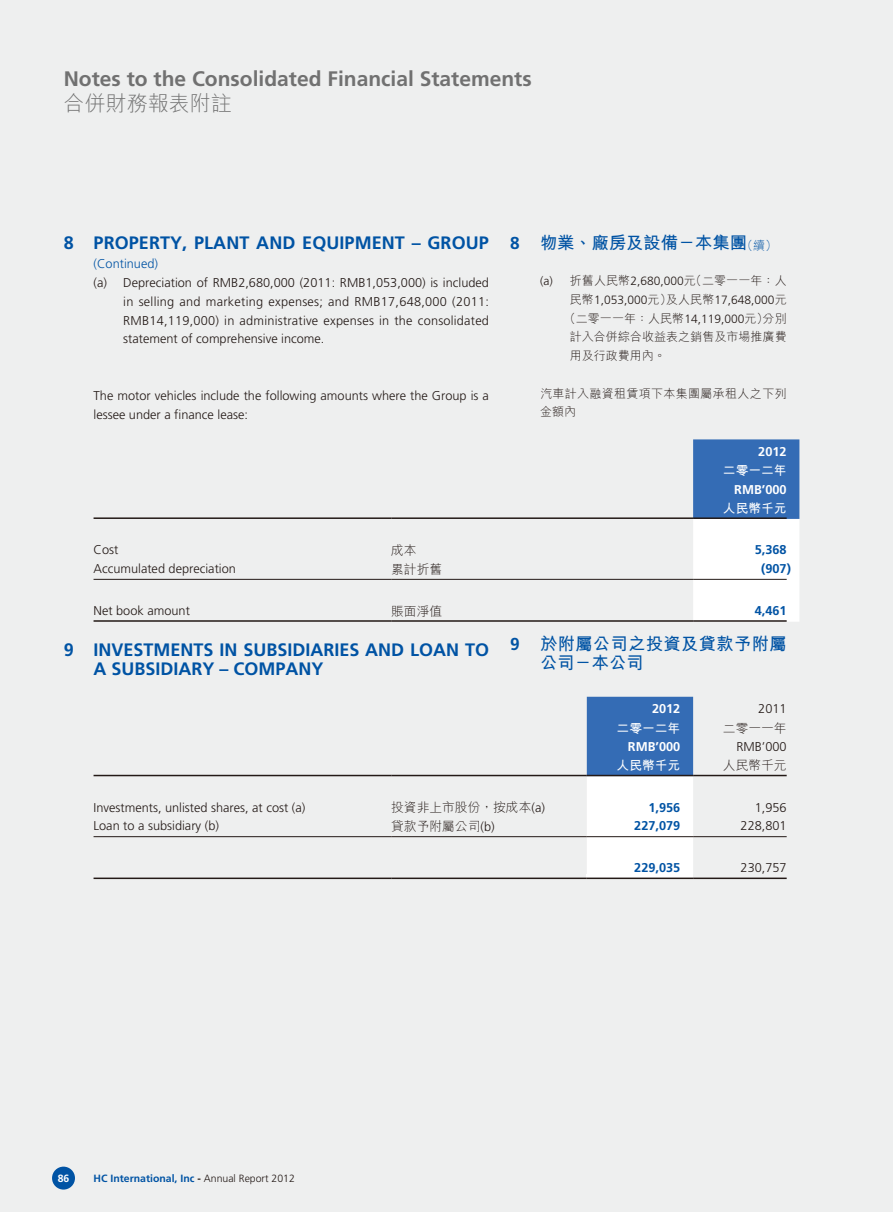
<style>
.page{position:relative;width:893px;height:1212px;background:#eeefef}
.page>*{position:absolute;margin:0;border:0;box-sizing:border-box;transform-origin:0 0}
.t1{font:700 21px "Frutiger LT Std";color:#717171}
.t2{font:21px "M Hei HK Light E Ten B5 H";color:#717171}
.t3{font:700 18px/18.8px "Frutiger LT Std";color:#0053a4}
.t4{font:17.25px/18.8px "M Hei HK Bold E Ten B5 H";letter-spacing:.025em;color:#0053a4}
.t5{font:17.25px "M Hei HK Bold E Ten B5 H";color:#0053a4}
.t6{font:300 12.75px/18.8px "Frutiger LT Std";color:#231916;text-align:justify}
.t7{font:12.75px "M Hei HK Light E Ten B5 H";color:#231916}
.t8{font:700 12.75px "Frutiger LT Std";color:#0053a4}
.t9{font:700 12.75px "Frutiger LT Std";color:#fff}
.t10{font:12.75px "M Hei HK Bold E Ten B5 H";color:#fff}
.t11{font:300 12.75px "Frutiger LT Std";color:#0053a4}
.t12{font:12px/18.8px "M Hei HK Light E Ten B5 H";letter-spacing:.005em;color:#231916;text-align:justify}
.t13{font:300 12px "Frutiger LT Std";color:#231916}
.t14{font:12px/18.8px "M Hei HK Light E Ten B5 H";letter-spacing:.03em;color:#231916}
.t15{font:700 10.5px "Frutiger LT Std";color:#0053a4}
.t16{font:700 10.5px "Frutiger LT Std";color:#fff}
.s1{font-family:"Frutiger LT Std";font-weight:700}
.s2{font-family:"M Hei HK Light E Ten B5 H";font-size:12px}
.s3{font-family:"Frutiger LT Std";font-weight:300}
.s4{font-family:"M Hei HK Light E Ten B5 H";font-weight:400}
.s5{color:#231916}
.s6{font-weight:300;color:#231916}
</style>
<div class="page">
<div style="left:52px;top:1166px;width:23px;height:23px;background:#0053a4;border-radius:50%"></div>
<svg style="left:693px;top:439px;width:106px;height:183px;background:#a6bede"></svg>
<hr style="left:94px;top:517px;width:297px;height:2px;background:#231916">
<hr style="left:391px;top:517px;width:302px;height:2px;background:#231916">
<hr style="left:693px;top:517px;width:94px;height:2px;background:#231916">
<hr style="left:94px;top:579px;width:297px;height:1px;background:#231916">
<hr style="left:391px;top:579px;width:302px;height:1px;background:#231916">
<hr style="left:693px;top:579px;width:94px;height:1px;background:#231916">
<hr style="left:94px;top:620px;width:297px;height:2px;background:#231916">
<hr style="left:391px;top:620px;width:302px;height:2px;background:#231916">
<hr style="left:693px;top:620px;width:94px;height:2px;background:#231916">
<svg style="left:587px;top:697px;width:106px;height:177px;background:#a3bcdd"></svg>
<div style="left:587px;top:874px;width:106px;height:5px;background:#fff"></div>
<hr style="left:94px;top:775px;width:297px;height:1px;background:#231916">
<hr style="left:391px;top:775px;width:196px;height:1px;background:#231916">
<hr style="left:587px;top:775px;width:106px;height:1px;background:#231916">
<hr style="left:693px;top:775px;width:94px;height:1px;background:#231916">
<hr style="left:94px;top:836px;width:297px;height:1px;background:#231916">
<hr style="left:391px;top:836px;width:196px;height:1px;background:#231916">
<hr style="left:587px;top:836px;width:106px;height:1px;background:#231916">
<hr style="left:693px;top:836px;width:94px;height:1px;background:#231916">
<hr style="left:94px;top:877px;width:297px;height:2px;background:#231916">
<hr style="left:391px;top:877px;width:196px;height:2px;background:#231916">
<hr style="left:587px;top:877px;width:106px;height:2px;background:#231916">
<hr style="left:693px;top:877px;width:94px;height:2px;background:#231916">
<h1 class="t1" style="left:64px;top:69px;width:469px">Notes to the Consolidated Financial Statements</h1>
<h1 class="t2" style="left:64px;top:95px;width:169px">合併財務報表附註</h1>
<h2 class="t3" style="left:64px;top:234px;width:427px">8 PROPERTY, PLANT AND EQUIPMENT – GROUP</h2>
<p class="t11" style="left:94px;top:258px;width:66px">(Continued)</p>
<p class="t6" style="left:123px;top:274px;width:367px;text-indent:-30px">(a) Depreciation of RMB2,680,000 (2011: RMB1,053,000) is included in selling and marketing expenses; and RMB17,648,000 (2011:<br>RMB14,119,000) in administrative expenses in the consolidated statement of comprehensive income.</p>
<p class="t6" style="left:94px;top:387px;width:397px">The motor vehicles include the following amounts where the Group is a lessee under a finance lease:</p>
<h3 class="t5" style="left:510px;top:236px;width:268px"><span class="s1">8</span> 物業、廠房及設備－本集團<span class="s2">（續）</span></h3>
<p class="t12" style="left:540px;top:273px;width:248px"><span class="s3">(a)</span> 折舊人民幣<span class="s3">2,680,000</span>元（二零一一年：人</p>
<p class="t13" style="left:570px;top:294px;width:218px"><span class="s4">民幣</span>1,053,000<span class="s4">元）及人民幣</span>17,648,000<span class="s4">元</span></p>
<p class="t12" style="left:570px;top:310px;width:218px;text-indent:-6px">（二零一一年：人民幣<span class="s3">14,119,000</span>元）分別計入合併綜合收益表之銷售及市場推廣費用及行政費用內。</p>
<p class="t14" style="left:540px;top:385px;width:248px">汽車計入融資租賃項下本集團屬承租人之下列金額內</p>
<p class="t9" style="left:758px;top:445px;width:30px">2012</p>
<p class="t10" style="left:723px;top:466px;width:65px">二零一二年</p>
<p class="t9" style="left:734px;top:483px;width:54px">RMB’000</p>
<p class="t10" style="left:723px;top:503px;width:65px">人民幣千元</p>
<p class="t6" style="left:94px;top:541px;width:26px">Cost</p>
<p class="t7" style="left:391px;top:545px;width:27px">成本</p>
<p class="t8" style="left:755px;top:544px;width:33px">5,368</p>
<p class="t6" style="left:94px;top:560px;width:144px">Accumulated depreciation</p>
<p class="t7" style="left:391px;top:564px;width:52px">累計折舊</p>
<p class="t8" style="left:761px;top:562px;width:31px">(907)</p>
<p class="t6" style="left:94px;top:602px;width:98px">Net book amount</p>
<p class="t7" style="left:391px;top:606px;width:52px">賬面淨值</p>
<p class="t8" style="left:755px;top:604px;width:33px">4,461</p>
<h2 class="t3" style="left:94px;top:641px;width:397px;text-indent:-30px">9 INVESTMENTS IN SUBSIDIARIES AND LOAN TO<br>A SUBSIDIARY – COMPANY</h2>
<p class="t9" style="left:652px;top:703px;width:30px">2012</p>
<p class="t6" style="left:758px;top:700px;width:30px">2011</p>
<p class="t10" style="left:617px;top:723px;width:65px">二零一二年</p>
<p class="t7" style="left:723px;top:723px;width:65px">二零一一年</p>
<p class="t9" style="left:628px;top:740px;width:54px">RMB’000</p>
<p class="t6" style="left:736px;top:738px;width:52px">RMB’000</p>
<p class="t10" style="left:617px;top:760px;width:65px">人民幣千元</p>
<p class="t7" style="left:723px;top:760px;width:65px">人民幣千元</p>
<p class="t6" style="left:94px;top:798px;width:213px">Investments, unlisted shares, at cost (a)</p>
<p class="t7" style="left:391px;top:802px;width:155px">投資非上市股份，按成本<span class="s3">(a)</span></p>
<p class="t8" style="left:648px;top:801px;width:33px">1,956</p>
<p class="t6" style="left:755px;top:798px;width:33px">1,956</p>
<p class="t6" style="left:94px;top:817px;width:127px">Loan to a subsidiary (b)</p>
<p class="t7" style="left:391px;top:821px;width:105px">貸款予附屬公司<span class="s3">(b)</span></p>
<p class="t8" style="left:634px;top:820px;width:48px">227,079</p>
<p class="t6" style="left:741px;top:817px;width:48px">228,801</p>
<p class="t8" style="left:634px;top:862px;width:48px">229,035</p>
<p class="t6" style="left:741px;top:859px;width:48px">230,757</p>
<h3 class="t4" style="left:540px;top:637px;width:248px;text-indent:-30px"><span class="s1">9</span> 於附屬公司之投資及貸款予附屬公司－本公司</h3>
<p class="t16" style="left:58px;top:1173px;width:13px">86</p>
<p class="t15" style="left:94px;top:1173px;width:203px">HC International, Inc <span class="s5">-</span> <span class="s6">Annual Report 2012</span></p>
</div>
